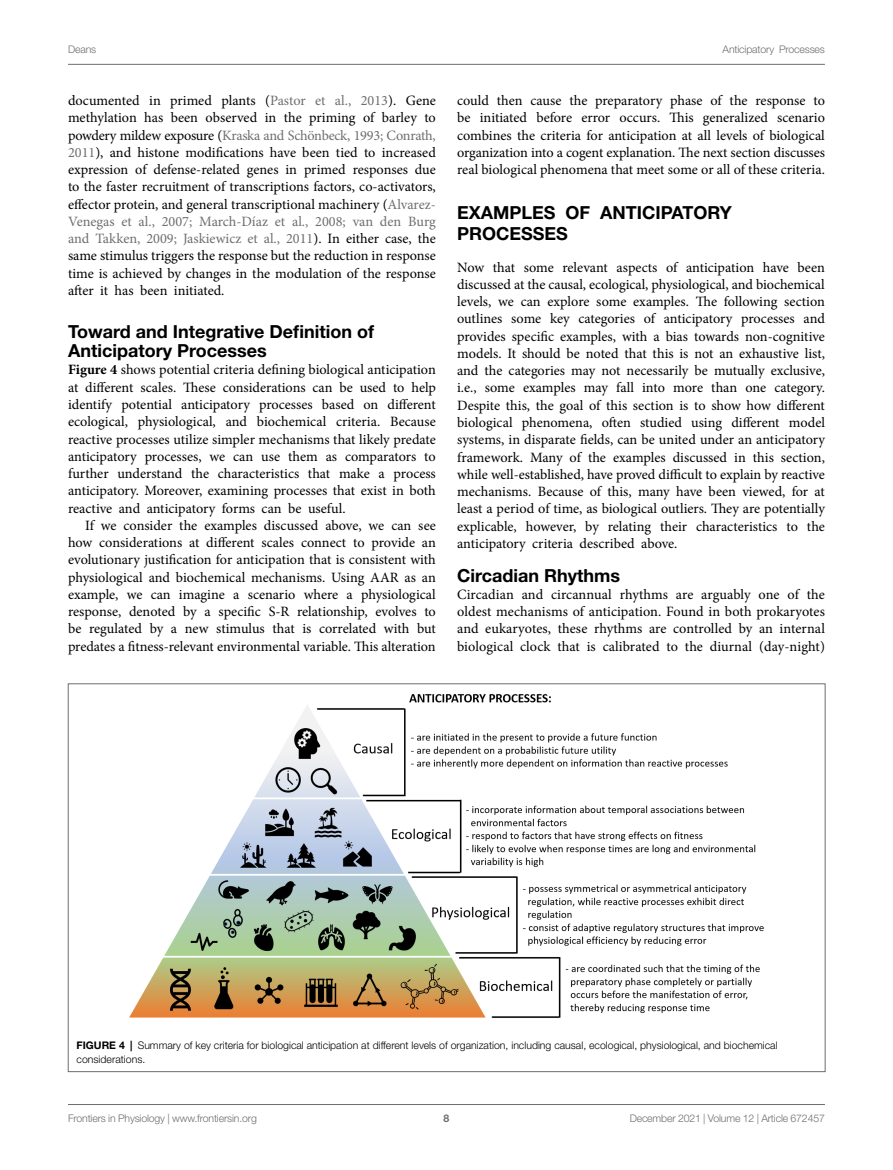
<style>
.page{position:relative;width:893px;height:1170px;background:#fff}
.page>*{position:absolute;margin:0;border:0;box-sizing:border-box;transform-origin:0 0}
.HEAD_2{font:700 18px/18.8px "Helvetica Neue LT Std";color:#000}
.HEAD_1{font:700 18px/21px "Helvetica Neue LT Std";color:#000}
.TEXT_FLUSH{font:14.25px/17.2px "Minion Pro";color:#000;text-align:justify}
.TEXT{font:14.25px/17.2px "Minion Pro";letter-spacing:-.005em;color:#000;text-align:justify}
.FIG_LEG{font:300 10.5px/14.2px "Helvetica Neue LT Std";color:#000}
.t1{font:300 10.5px "Helvetica Neue LT Std";letter-spacing:-.015em;color:#6d6e71}
.t2{font:700 10.5px "Helvetica Neue LT Std";color:#6d6e71}
.s1{color:#6d6e71}
.s2{font-weight:700}
</style>
<div class="page">
<hr style="left:68px;top:64px;width:757px;height:1px;background:#6d6e71">
<hr style="left:68px;top:1104px;width:757px;height:1px;background:#6d6e71">
<img style="left:129px;top:694px;width:635px;height:324px">
<p class="t1" style="left:68px;top:42px;width:30px">Deans</p>
<p class="t1" style="left:722px;top:42px;width:104px">Anticipatory Processes</p>
<p class="TEXT" style="left:68px;top:92px;width:369px">documented in primed plants (<span class="s1">Pastor et al., 2013</span>). Gene methylation has been observed in the priming of barley to powdery mildew exposure (<span class="s1">Kraska and Schönbeck, 1993; Conrath, 2011</span>), and histone modifications have been tied to increased expression of defense-related genes in primed responses due to the faster recruitment of transcriptions factors, co-activators, effector protein, and general transcriptional machinery (<span class="s1">Alvarez-Venegas et al., 2007; March-Díaz et al., 2008; van den Burg and Takken, 2009; Jaskiewicz et al., 2011</span>). In either case, the same stimulus triggers the response but the reduction in response time is achieved by changes in the modulation of the response after it has been initiated.</p>
<p class="HEAD_2" style="left:68px;top:322px;width:307px">Toward and Integrative Definition of<br>Anticipatory Processes</p>
<p class="TEXT_FLUSH" style="left:68px;top:361px;width:369px"><span class="s2">Figure 4</span> shows potential criteria defining biological anticipation at different scales. These considerations can be used to help identify potential anticipatory processes based on different ecological, physiological, and biochemical criteria. Because reactive processes utilize simpler mechanisms that likely predate anticipatory processes, we can use them as comparators to further understand the characteristics that make a process anticipatory. Moreover, examining processes that exist in both reactive and anticipatory forms can be useful.</p>
<p class="TEXT" style="left:68px;top:516px;width:369px;text-indent:17px">If we consider the examples discussed above, we can see how considerations at different scales connect to provide an evolutionary justification for anticipation that is consistent with physiological and biochemical mechanisms. Using AAR as an example, we can imagine a scenario where a physiological response, denoted by a specific S-R relationship, evolves to be regulated by a new stimulus that is correlated with but predates a fitness-relevant environmental variable. This alteration</p>
<p class="TEXT" style="left:457px;top:92px;width:369px">could then cause the preparatory phase of the response to be initiated before error occurs. This generalized scenario combines the criteria for anticipation at all levels of biological organization into a cogent explanation. The next section discusses real biological phenomena that meet some or all of these criteria.</p>
<p class="HEAD_1" style="left:457px;top:202px;width:276px">EXAMPLES OF ANTICIPATORY<br>PROCESSES</p>
<p class="TEXT_FLUSH" style="left:457px;top:258px;width:369px">Now that some relevant aspects of anticipation have been discussed at the causal, ecological, physiological, and biochemical levels, we can explore some examples. The following section outlines some key categories of anticipatory processes and provides specific examples, with a bias towards non-cognitive models. It should be noted that this is not an exhaustive list, and the categories may not necessarily be mutually exclusive, i.e., some examples may fall into more than one category.<br>Despite this, the goal of this section is to show how different biological phenomena, often studied using different model systems, in disparate fields, can be united under an anticipatory framework. Many of the examples discussed in this section, while well-established, have proved difficult to explain by reactive mechanisms. Because of this, many have been viewed, for at least a period of time, as biological outliers. They are potentially explicable, however, by relating their characteristics to the anticipatory criteria described above.</p>
<p class="HEAD_2" style="left:457px;top:565px;width:164px">Circadian Rhythms</p>
<p class="TEXT_FLUSH" style="left:457px;top:585px;width:369px">Circadian and circannual rhythms are arguably one of the oldest mechanisms of anticipation. Found in both prokaryotes and eukaryotes, these rhythms are controlled by an internal biological clock that is calibrated to the diurnal (day-night)</p>
<p class="FIG_LEG" style="left:77px;top:1037px;width:702px"><span class="s2">FIGURE 4 |</span> Summary of key criteria for biological anticipation at different levels of organization, including causal, ecological, physiological, and biochemical considerations.</p>
<p class="t1" style="left:68px;top:1111px;width:190px">Frontiers in Physiology | www.frontiersin.org</p>
<p class="t2" style="left:444px;top:1111px;width:7px">8</p>
<p class="t1" style="left:630px;top:1111px;width:197px">December 2021 | Volume 12 | Article 672457</p>
</div>
